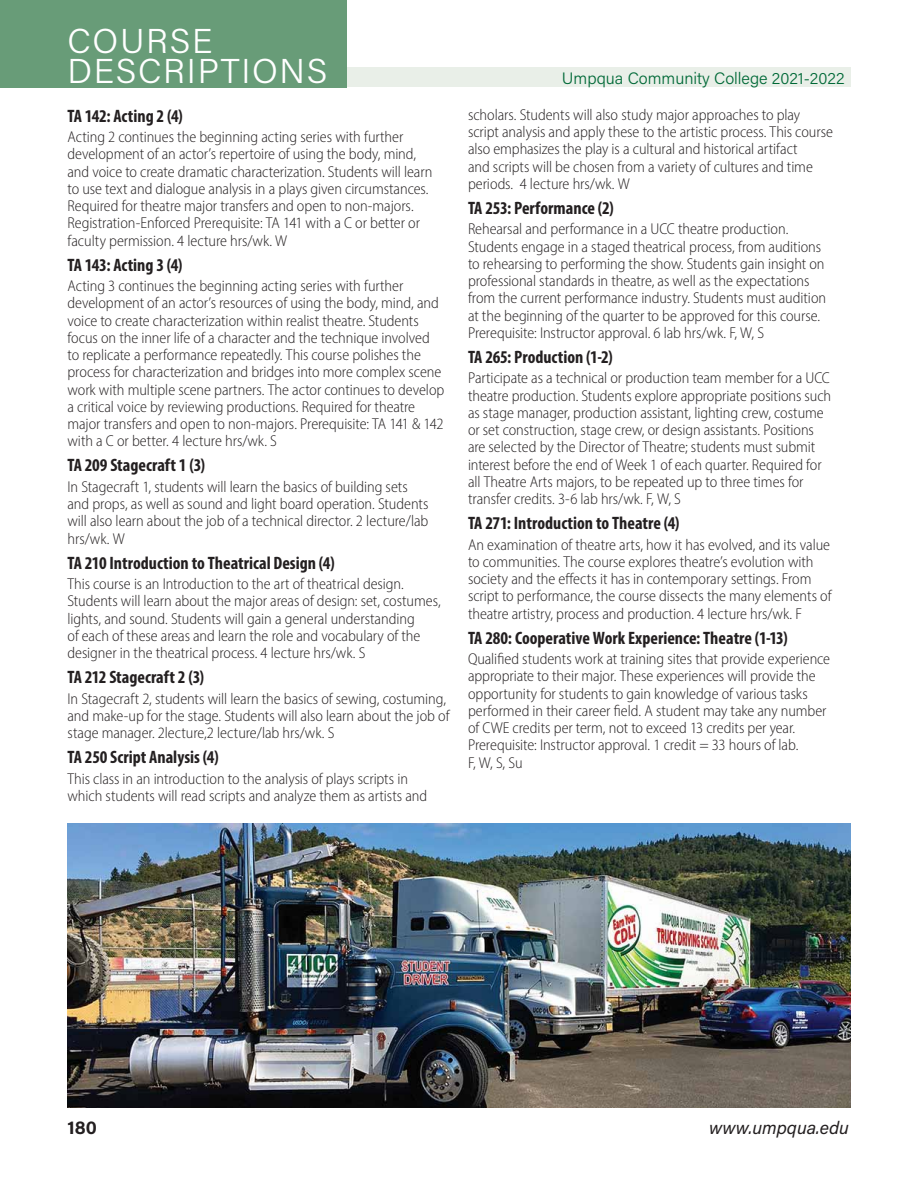
<style>
.page{position:relative;width:918px;height:1188px;background:#fff}
.page>*{position:absolute;margin:0;border:0;box-sizing:border-box;transform-origin:0 0}
.t1{font:300 34.5px/30px "Acumin Pro";letter-spacing:.05em;color:#fff}
.t2{font:700 condensed 18px "Myriad Pro";color:#231f20}
.t3{font:italic 18px "Acumin Pro";color:#231f20}
.t4{font:700 18px "Acumin Pro";color:#231f20}
.t5{font:300 16.5px "Acumin Pro";color:#006937}
.t6{font:300 semi-condensed 15.75px/17.2px "Myriad Pro";color:#231f20}
</style>
<div class="page">
<div style="left:68px;top:68px;width:783px;height:19px;background:#e9efe8"></div>
<div style="left:0;top:0;width:347px;height:87px;background:#689c78"></div>
<img style="left:68px;top:824px;width:783px;height:283px">
<h1 class="t1" style="left:68px;top:27px;width:261px">COURSE<br>DESCRIPTIONS</h1>
<p class="t2" style="left:68px;top:109px;width:117px">TA 142: Acting 2 (4)</p>
<p class="t6" style="left:68px;top:129px;width:366px">Acting 2 continues the beginning acting series with further development of an actor’s repertoire of using the body, mind, and voice to create dramatic characterization. Students will learn to use text and dialogue analysis in a plays given circumstances.<br>Required for theatre major transfers and open to non-majors.<br>Registration-Enforced Prerequisite: TA 141 with a C or better or faculty permission. 4 lecture hrs/wk. W</p>
<p class="t2" style="left:68px;top:258px;width:117px">TA 143: Acting 3 (4)</p>
<p class="t6" style="left:68px;top:278px;width:378px">Acting 3 continues the beginning acting series with further development of an actor’s resources of using the body, mind, and voice to create characterization within realist theatre. Students focus on the inner life of a character and the technique involved to replicate a performance repeatedly. This course polishes the process for characterization and bridges into more complex scene work with multiple scene partners. The actor continues to develop a critical voice by reviewing productions. Required for theatre major transfers and open to non-majors. Prerequisite: TA 141 &amp; 142 with a C or better. 4 lecture hrs/wk. S</p>
<p class="t2" style="left:68px;top:458px;width:139px">TA 209 Stagecraft 1 (3)</p>
<p class="t6" style="left:68px;top:479px;width:362px">In Stagecraft 1, students will learn the basics of building sets and props, as well as sound and light board operation. Students will also learn about the job of a technical director. 2 lecture/lab hrs/wk. W</p>
<p class="t2" style="left:68px;top:556px;width:269px">TA 210 Introduction to Theatrical Design (4)</p>
<p class="t6" style="left:68px;top:576px;width:375px">This course is an Introduction to the art of theatrical design.<br>Students will learn about the major areas of design: set, costumes, lights, and sound. Students will gain a general understanding<br>of each of these areas and learn the role and vocabulary of the designer in the theatrical process. 4 lecture hrs/wk. S</p>
<p class="t2" style="left:68px;top:670px;width:138px">TA 212 Stagecraft 2 (3)</p>
<p class="t6" style="left:68px;top:691px;width:384px">In Stagecraft 2, students will learn the basics of sewing, costuming, and make-up for the stage. Students will also learn about the job of stage manager. 2lecture,2 lecture/lab hrs/wk. S</p>
<p class="t2" style="left:68px;top:750px;width:153px">TA 250 Script Analysis (4)</p>
<p class="t6" style="left:68px;top:771px;width:361px">This class in an introduction to the analysis of plays scripts in which students will read scripts and analyze them as artists and</p>
<p class="t5" style="left:562px;top:69px;width:284px">Umpqua Community College 2021-2022</p>
<p class="t6" style="left:468px;top:107px;width:366px">scholars. Students will also study major approaches to play script analysis and apply these to the artistic process. This course also emphasizes the play is a cultural and historical artifact<br>and scripts will be chosen from a variety of cultures and time periods. 4 lecture hrs/wk. W</p>
<p class="t2" style="left:468px;top:201px;width:147px">TA 253: Performance (2)</p>
<p class="t6" style="left:468px;top:222px;width:360px">Rehearsal and performance in a UCC theatre production.<br>Students engage in a staged theatrical process, from auditions to rehearsing to performing the show. Students gain insight on professional standards in theatre, as well as the expectations from the current performance industry. Students must audition at the beginning of the quarter to be approved for this course.<br>Prerequisite: Instructor approval. 6 lab hrs/wk. F, W, S</p>
<p class="t2" style="left:468px;top:350px;width:146px">TA 265: Production (1-2)</p>
<p class="t6" style="left:468px;top:371px;width:365px">Participate as a technical or production team member for a UCC theatre production. Students explore appropriate positions such as stage manager, production assistant, lighting crew, costume or set construction, stage crew, or design assistants. Positions are selected by the Director of Theatre; students must submit interest before the end of Week 1 of each quarter. Required for all Theatre Arts majors, to be repeated up to three times for transfer credits. 3-6 lab hrs/wk. F, W, S</p>
<p class="t2" style="left:468px;top:516px;width:213px">TA 271: Introduction to Theatre (4)</p>
<p class="t6" style="left:468px;top:537px;width:365px">An examination of theatre arts, how it has evolved, and its value to communities. The course explores theatre’s evolution with society and the effects it has in contemporary settings. From script to performance, the course dissects the many elements of theatre artistry, process and production. 4 lecture hrs/wk. F</p>
<p class="t2" style="left:468px;top:631px;width:321px">TA 280: Cooperative Work Experience: Theatre (1-13)</p>
<p class="t6" style="left:468px;top:651px;width:364px">Qualified students work at training sites that provide experience appropriate to their major. These experiences will provide the opportunity for students to gain knowledge of various tasks performed in their career field. A student may take any number of CWE credits per term, not to exceed 13 credits per year.<br>Prerequisite: Instructor approval. 1 credit = 33 hours of lab.<br>F, W, S, Su</p>
<p class="t4" style="left:68px;top:1117px;width:31px">180</p>
<p class="t3" style="left:709px;top:1117px;width:141px">www.umpqua.edu</p>
</div>
